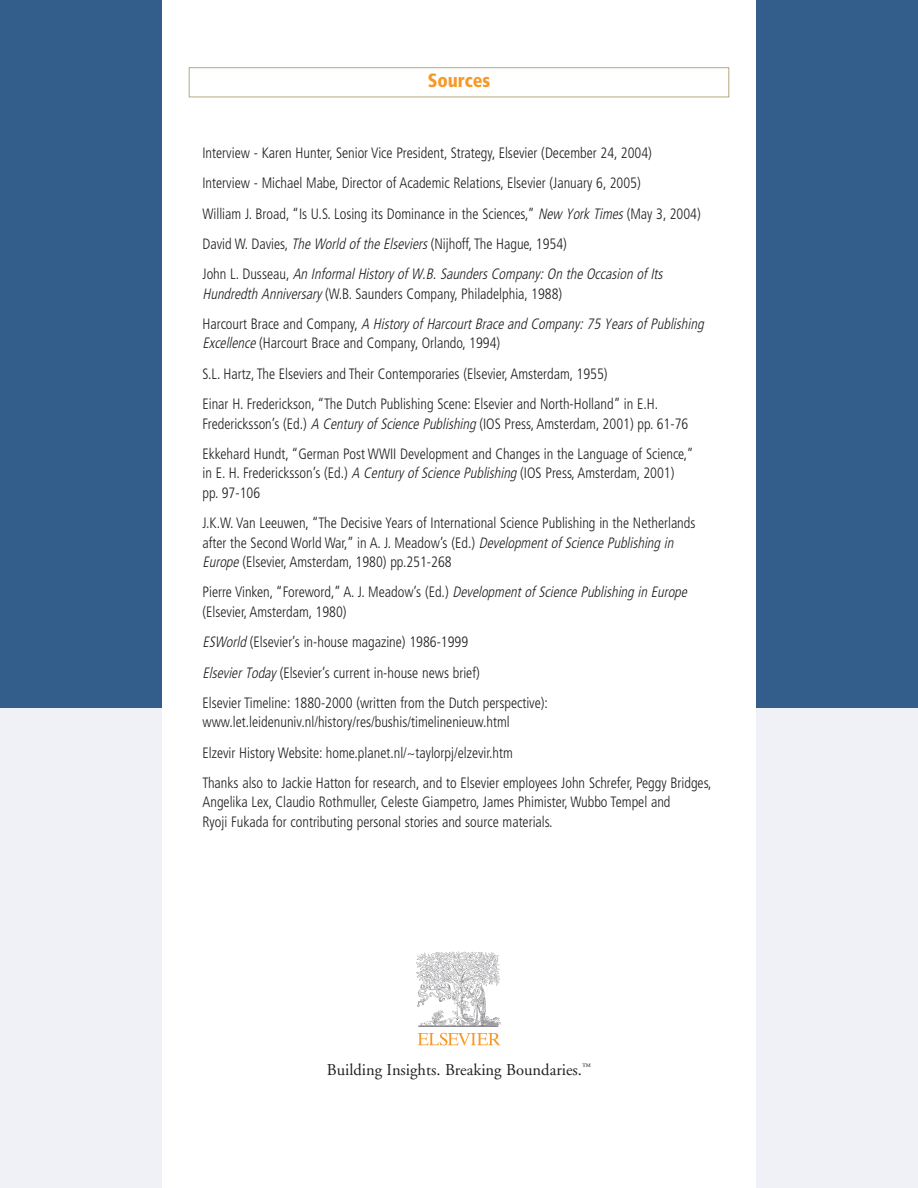
<style>
.page{position:relative;width:918px;height:1188px;background:#fff}
.page>*{position:absolute;margin:0;border:0;box-sizing:border-box;transform-origin:0 0}
.t1{font:900 condensed 19.2px "Frutiger";color:#f89828;scale:.95 1}
.t2{font:16.5px "Adobe Garamond";color:#231f20}
.t3{font:300 condensed 15px/30.3px "Frutiger";color:#231f20;scale:.95 1}
.t4{font:italic 300 condensed 15px/30.3px "Frutiger";color:#231f20;scale:.95 1}
.s1{font-style:italic}
.s2{font-style:normal}
</style>
<div class="page">
<div style="left:0;top:702px;width:918px;height:486px;background:#eff1f6"></div>
<div style="left:0;top:0;width:918px;height:707px;background:#335e8b"></div>
<div style="left:162px;top:0;width:594px;height:1188px;background:#fff"></div>
<div style="left:189px;top:68px;width:540px;height:29px;border:1px solid #b3aa7e"></div>
<svg style="left:416px;top:951px;width:85px;height:76px"></svg>
<svg style="left:418px;top:1033px;width:82px;height:13px"></svg>
<p class="t1" style="left:428px;top:73px;width:67px">Sources</p>
<p class="t3" style="left:202px;top:139px;width:526px">Interview - Karen Hunter, Senior Vice President, Strategy, Elsevier (December 24, 2004)<br>Interview - Michael Mabe, Director of Academic Relations, Elsevier (January 6, 2005)<br>William J. Broad, “Is U.S. Losing its Dominance in the Sciences,” <span class="s1">New York Times</span>(May 3, 2004)<br>David W. Davies, <span class="s1">The World of the Elseviers</span>(Nijhoff, The Hague, 1954)<br>J o h n L . D u s s e a u , <span class="s1">An InformalHistory of W.B.SaundersCompany:On the Occasion of Its</span></p>
<p class="t4" style="left:202px;top:279px;width:532px">Hundredth Anniversary <span class="s2">(W.B. Saunders Company, Philadelphia, 1988)<br>H a r c o u r t B r a c e a n d C o m p a n y,</span> A History of HarcourtBrace and Company:75 Yearsof Publishing</p>
<p class="t3" style="left:202px;top:329px;width:481px"><span class="s1">Excellence</span> (Harcourt Brace and Company, Orlando, 1994)<br>S.L. Hartz, The Elseviers and Their Contemporaries (Elsevier, Amsterdam, 1955)<br>Einar H. Frederickson, “The Dutch Publishing Scene: Elsevier and North-Holland” in E.H.</p>
<p class="t3" style="left:202px;top:409px;width:518px">Fredericksson’s (Ed.) <span class="s1">A Century of Science Publishing</span>(IOS Press, Amsterdam, 2001) pp. 61-76<br>Ekkehard Hundt, “German Post WWII Development and Changes in the Language of Science,”</p>
<p class="t3" style="left:202px;top:465px;width:498px;line-height:19.5px">in E. H. Fredericksson’s (Ed.) <span class="s1">A Century of Science Publishing</span>(IOS Press, Amsterdam, 2001) pp. 97-106</p>
<p class="t3" style="left:202px;top:514px;width:520px;line-height:19.5px">J.K.W. Van Leeuwen, “The Decisive Years of International Science Publishing in the Netherlands after the Second World War,” in A. J. Meadow’s (Ed.) <span class="s1">Developmentof Science Publishing in<br>Europe</span>(Elsevier, Amsterdam, 1980) pp.251-268</p>
<p class="t3" style="left:202px;top:584px;width:515px;line-height:19.5px">Pierre Vinken, “Foreword,” A. J. Meadow’s (Ed.) <span class="s1">Developmentof Science Publishing in Europe </span>(Elsevier, Amsterdam, 1980)</p>
<p class="t3" style="left:202px;top:628px;width:365px"><span class="s1">ESWorld</span>(Elsevier’s in-house magazine) 1986-1999<br><span class="s1">ElsevierToday</span> (Elsevier’s current in-house news brief)<br>Elsevier Timeline: 1880-2000 (written from the Dutch perspective):</p>
<p class="t3" style="left:202px;top:708px;width:537px">www.let.leidenuniv.nl/history/res/bushis/timelinenieuw.html<br>Elzevir History Website: home.planet.nl/~taylorpj/elzevir.htm<br>Thanks also to Jackie Hatton for research, and to Elsevier employees John Schrefer, Peggy Bridges,</p>
<p class="t3" style="left:202px;top:794px;width:494px;line-height:19.5px">Angelika Lex, Claudio Rothmuller, Celeste Giampetro, James Phimister, Wubbo Tempel and<br>Ryoji Fukada for contributing personal stories and source materials.</p>
<p class="t2" style="left:327px;top:1063px;width:266px">Building Insights. Breaking Boundaries.<sup>™</sup></p>
</div>
